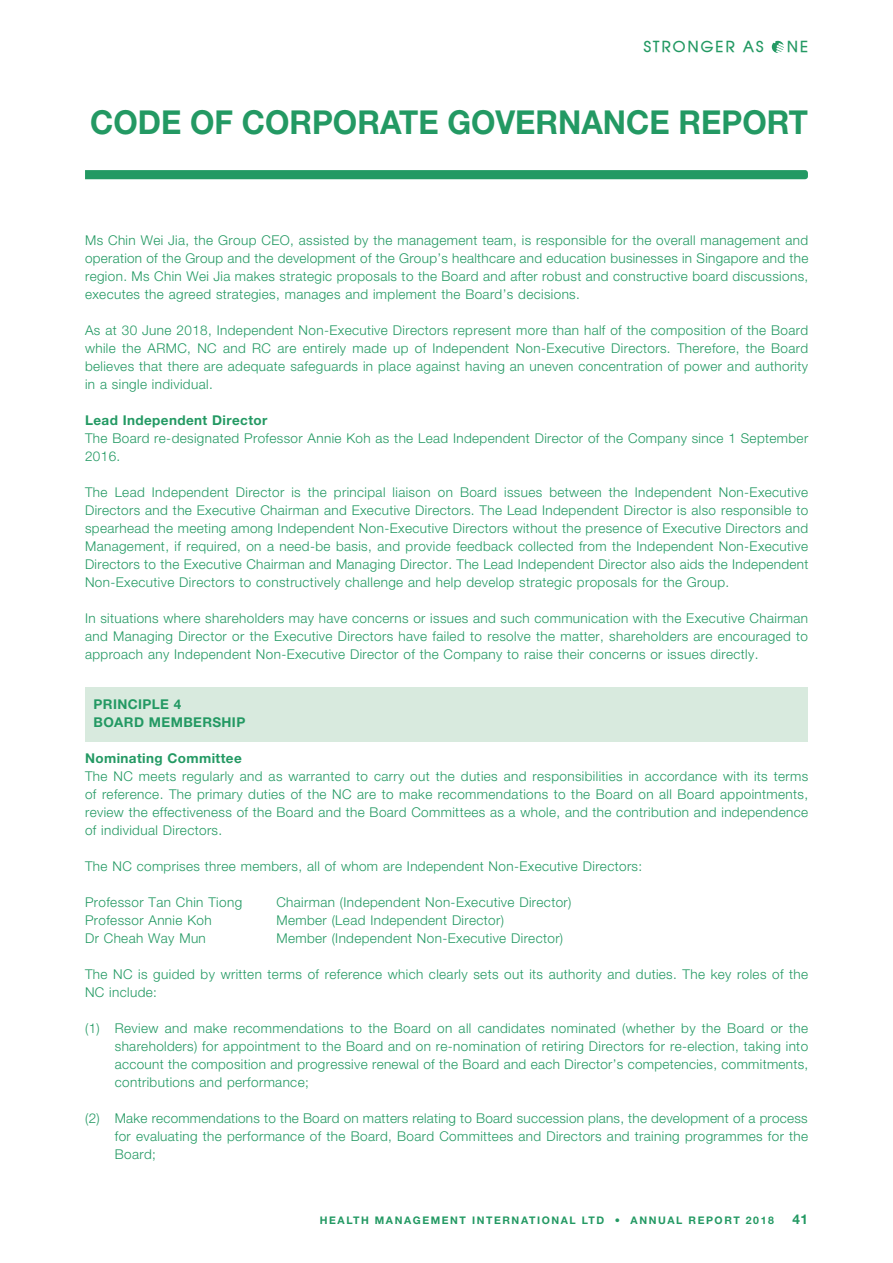
<style>
.page{position:relative;width:893px;height:1263px;background:#fff}
.page>*{position:absolute;margin:0;border:0;box-sizing:border-box;transform-origin:0 0}
.t1{font:700 33px "Helvetica Neue LT Std";color:#239963;scale:.95 1}
.t2{font:700 15px "Atilla";letter-spacing:.15em;color:#239963}
._00_E_Body_Text{font:300 13.5px/18px "Helvetica Neue LT Std";letter-spacing:.03em;color:#239963;text-align:justify}
._00_E_Body_Text-2{font:700 13.5px "Helvetica Neue LT Std";letter-spacing:.03em;color:#239963}
.t3{font:700 10.5px "Helvetica Neue LT Std";letter-spacing:.15em;color:#239963}
</style>
<div class="page">
<div style="left:85px;top:687px;width:723px;height:54px;background:#d8eade"></div>
<svg style="left:85px;top:170px;width:723px;height:9px;background:#259a64"></svg>
<svg style="left:772px;top:41px;width:12px;height:12px"></svg>
<p class="t2" style="left:644px;top:36px;width:121px">STRONGER AS</p>
<p class="t2" style="left:787px;top:36px;width:22px">NE</p>
<h1 class="t1" style="left:90px;top:102px;width:757px">CODE OF CORPORATE GOVERNANCE REPORT</h1>
<p class="_00_E_Body_Text" style="left:85px;top:231px;width:725px">Ms Chin Wei Jia, the Group CEO, assisted by the management team, is responsible for the overall management and operation of the Group and the development of the Group’s healthcare and education businesses in Singapore and the region. Ms Chin Wei Jia makes strategic proposals to the Board and after robust and constructive board discussions, executes the agreed strategies, manages and implement the Board’s decisions.</p>
<p class="_00_E_Body_Text" style="left:85px;top:321px;width:725px">As at 30 June 2018, Independent Non-Executive Directors represent more than half of the composition of the Board while the ARMC, NC and RC are entirely made up of Independent Non-Executive Directors. Therefore, the Board believes that there are adequate safeguards in place against having an uneven concentration of power and authority in a single individual.</p>
<p class="_00_E_Body_Text-2" style="left:85px;top:412px;width:184px">Lead Independent Director</p>
<p class="_00_E_Body_Text" style="left:85px;top:429px;width:725px">The Board re-designated Professor Annie Koh as the Lead Independent Director of the Company since 1 September<br>2016.</p>
<p class="_00_E_Body_Text" style="left:85px;top:483px;width:725px">The Lead Independent Director is the principal liaison on Board issues between the Independent Non-Executive Directors and the Executive Chairman and Executive Directors. The Lead Independent Director is also responsible to spearhead the meeting among Independent Non-Executive Directors without the presence of Executive Directors and Management, if required, on a need-be basis, and provide feedback collected from the Independent Non-Executive Directors to the Executive Chairman and Managing Director. The Lead Independent Director also aids the Independent Non-Executive Directors to constructively challenge and help develop strategic proposals for the Group.</p>
<p class="_00_E_Body_Text" style="left:85px;top:609px;width:725px">In situations where shareholders may have concerns or issues and such communication with the Executive Chairman and Managing Director or the Executive Directors have failed to resolve the matter, shareholders are encouraged to approach any Independent Non-Executive Director of the Company to raise their concerns or issues directly.</p>
<p class="_00_E_Body_Text-2" style="left:94px;top:695px;width:89px">PRINCIPLE 4</p>
<p class="_00_E_Body_Text-2" style="left:94px;top:713px;width:153px">BOARD MEMBERSHIP</p>
<p class="_00_E_Body_Text-2" style="left:85px;top:749px;width:158px">Nominating Committee</p>
<p class="_00_E_Body_Text" style="left:85px;top:766px;width:725px">The NC meets regularly and as warranted to carry out the duties and responsibilities in accordance with its terms of reference. The primary duties of the NC are to make recommendations to the Board on all Board appointments, review the effectiveness of the Board and the Board Committees as a whole, and the contribution and independence of individual Directors.</p>
<p class="_00_E_Body_Text" style="left:85px;top:856px;width:559px">The NC comprises three members, all of whom are Independent Non-Executive Directors:</p>
<p class="_00_E_Body_Text" style="left:85px;top:892px;width:159px">Professor Tan Chin Tiong</p>
<p class="_00_E_Body_Text" style="left:276px;top:892px;width:297px">Chairman (Independent Non-Executive Director)</p>
<p class="_00_E_Body_Text" style="left:85px;top:910px;width:128px">Professor Annie Koh</p>
<p class="_00_E_Body_Text" style="left:276px;top:910px;width:229px">Member (Lead Independent Director)</p>
<p class="_00_E_Body_Text" style="left:85px;top:928px;width:122px">Dr Cheah Way Mun</p>
<p class="_00_E_Body_Text" style="left:276px;top:928px;width:288px">Member (Independent Non-Executive Director)</p>
<p class="_00_E_Body_Text" style="left:85px;top:964px;width:725px">The NC is guided by written terms of reference which clearly sets out its authority and duties. The key roles of the<br>NC include:</p>
<p class="_00_E_Body_Text" style="left:115px;top:1018px;width:695px;text-indent:-30px">(1) Review and make recommendations to the Board on all candidates nominated (whether by the Board or the shareholders) for appointment to the Board and on re-nomination of retiring Directors for re-election, taking into account the composition and progressive renewal of the Board and each Director’s competencies, commitments, contributions and performance;</p>
<p class="_00_E_Body_Text" style="left:115px;top:1108px;width:695px;text-indent:-30px">(2) Make recommendations to the Board on matters relating to Board succession plans, the development of a process for evaluating the performance of the Board, Board Committees and Directors and training programmes for the Board;</p>
<p class="t3" style="left:320px;top:1213px;width:456px">HEALTH MANAGEMENT INTERNATIONAL LTD • ANNUAL REPORT 2018</p>
<p class="_00_E_Body_Text-2" style="left:792px;top:1211px;width:17px">41</p>
</div>
